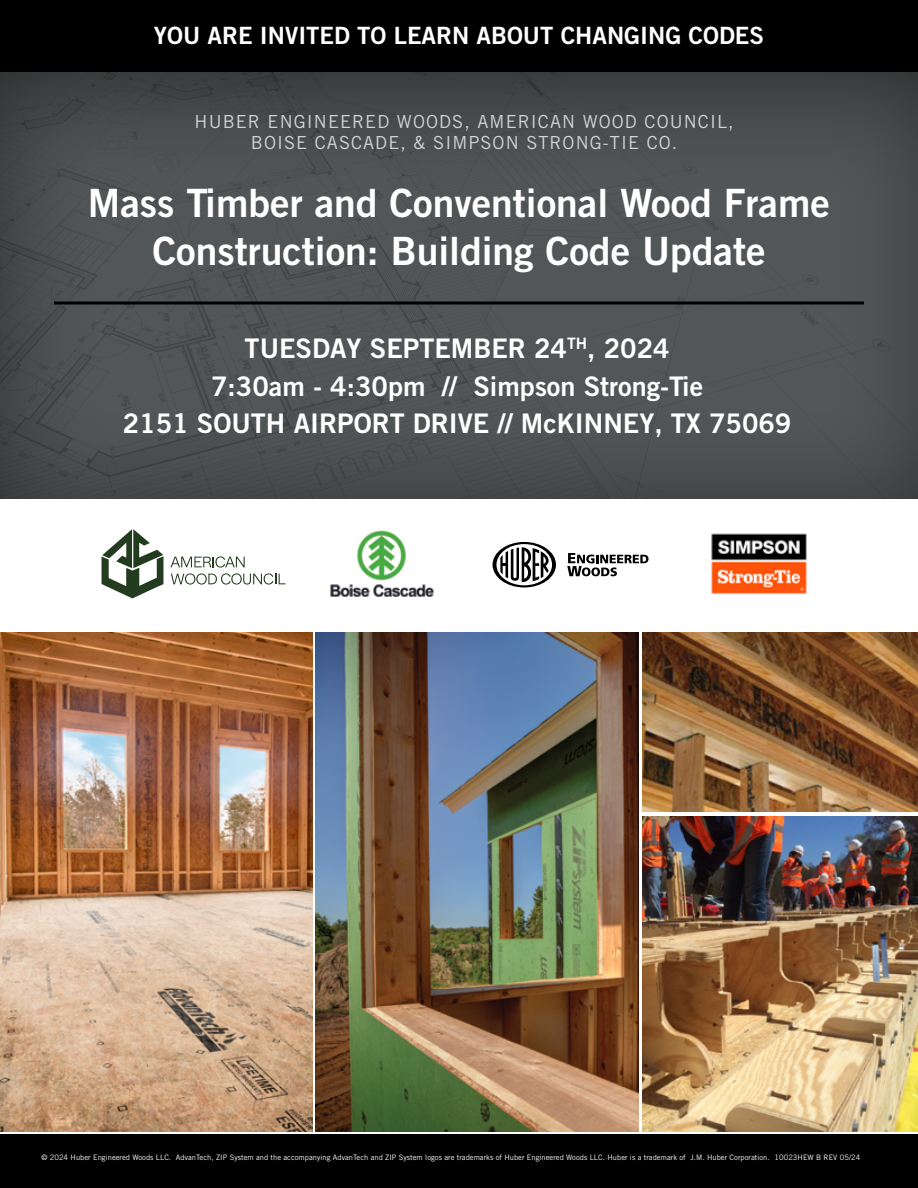
<style>
.page{position:relative;width:918px;height:1188px;background:#fff}
.page>*{position:absolute;margin:0;border:0;box-sizing:border-box;transform-origin:0 0}
.t1{font:39px/48.3px "Trade Gothic LT Std Bd 2";color:#fff;text-align:center}
.t2{font:27px/37.2px "Trade Gothic LT Std Bd 2";color:#fff;text-align:center}
.t3{font:23.85px "Trade Gothic LT Std Bd 2";color:#fff}
.t4{font:18px/21.6px "Trade Gothic LT Std";letter-spacing:.06em;color:#d1d3d4;text-align:center}
.t5{font:7.5px "Trade Gothic LT Std";letter-spacing:.005em;color:#fff}
</style>
<div class="page">
<img style="left:316px;top:633px;width:323px;height:498px">
<svg style="left:744px;top:72px;width:174px;height:427px;fill:#4f5152"></svg>
<svg style="left:0;top:72px;width:193px;height:427px"></svg>
<svg style="left:31px;top:78px;width:162px;height:421px;fill:#4e5152"></svg>
<svg style="left:193px;top:72px;width:551px;height:427px;fill:#515455"></svg>
<div style="left:619px;top:106px;width:74px;height:65px;background:#4c4f50"></div>
<img style="left:0;top:633px;width:313px;height:498px">
<img style="left:642px;top:816px;width:276px;height:315px">
<img style="left:642px;top:633px;width:276px;height:179px">
<div style="left:0;top:1134px;width:918px;height:54px;background:#000"></div>
<div style="left:0;top:0;width:918px;height:72px;background:#000"></div>
<hr style="left:54px;top:302px;width:810px;height:2px;background:#000">
<svg style="left:493px;top:542px;width:63px;height:45px"></svg>
<svg style="left:567px;top:553px;width:82px;height:23px"></svg>
<img style="left:711px;top:533px;width:96px;height:62px">
<img style="left:330px;top:530px;width:104px;height:67px">
<svg style="left:102px;top:529px;width:61px;height:69px"></svg>
<svg style="left:171px;top:556px;width:114px;height:29px"></svg>
<h3 class="t3" style="left:154px;top:21px;width:612px">YOU ARE INVITED TO LEARN ABOUT CHANGING CODES</h3>
<h3 class="t4" style="left:195px;top:110px;width:541px">HUBER ENGINEERED WOODS, AMERICAN WOOD COUNCIL,<br>BOISE CASCADE, &amp; SIMPSON STRONG-TIE CO.</h3>
<h1 class="t1" style="left:88px;top:178px;width:744px">Mass Timber and Conventional Wood Frame<br>Construction: Building Code Update</h1>
<h2 class="t2" style="left:123px;top:330px;width:670px">TUESDAY SEPTEMBER 24<sup>TH</sup>, 2024<br>7:30am - 4:30pm // Simpson Strong-Tie<br>2151 SOUTH AIRPORT DRIVE // McKINNEY, TX 75069</h2>
<p class="t5" style="left:41px;top:1153px;width:820px">© 2024 Huber Engineered Woods LLC. AdvanTech, ZIP System and the accompanying AdvanTech and ZIP System logos are trademarks of Huber Engineered Woods LLC. Huber is a trademark of J.M. Huber Corporation. 10023HEW B REV 05/24</p>
</div>
